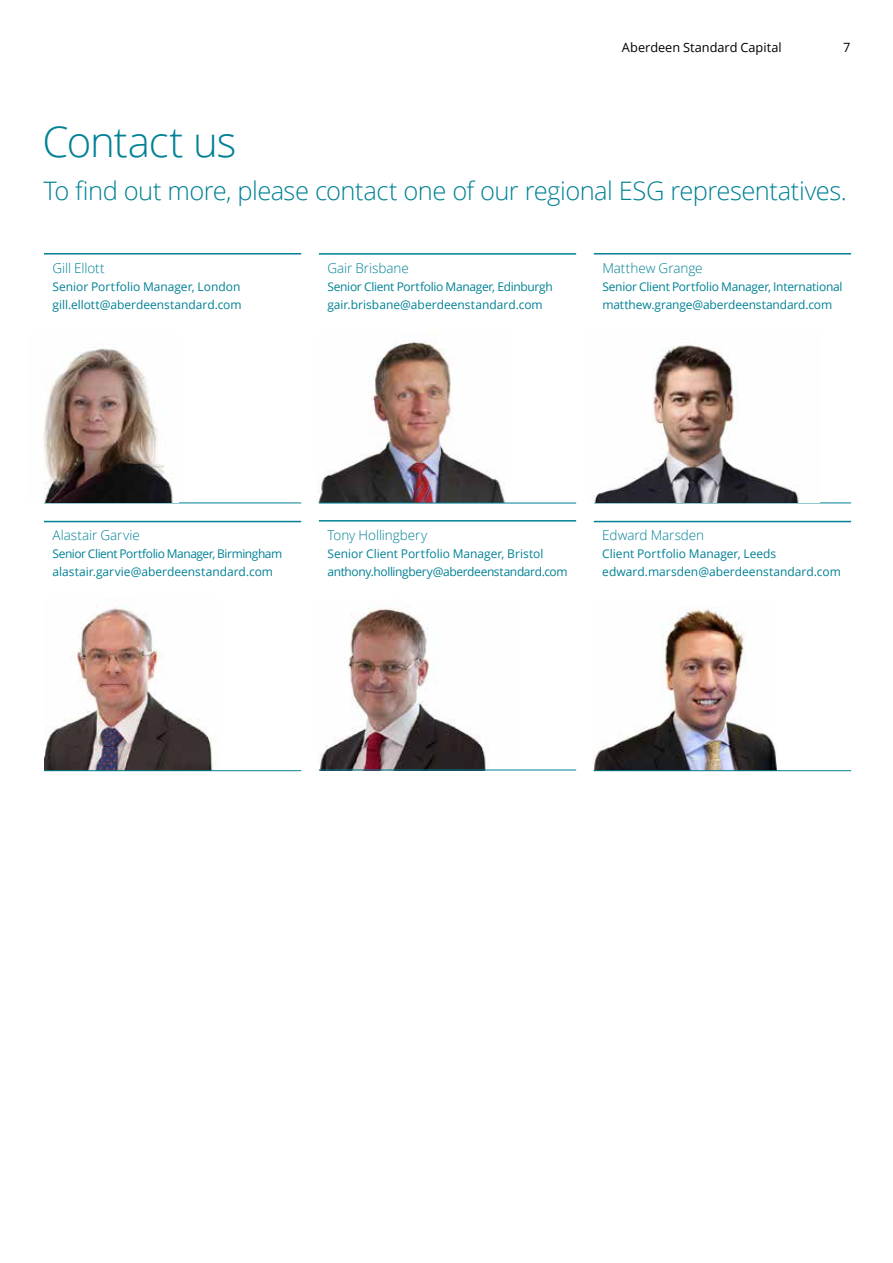
<style>
.page{position:relative;width:893px;height:1263px;background:#fff}
.page>*{position:absolute;margin:0;border:0;box-sizing:border-box;transform-origin:0 0}
.t1{font:300 42px "Open Sans";letter-spacing:-.025em;color:#008195}
.t2{font:300 25.5px "Open Sans";letter-spacing:-.02em;color:#008195}
.t3{font:300 13.5px "Open Sans";letter-spacing:-.005em;color:#008195}
.t4{font:12.75px "Open Sans";color:#000}
.t5{font:12px/18px "Open Sans";letter-spacing:-.005em;color:#008195}
</style>
<div class="page">
<img style="left:318px;top:608px;width:199px;height:162px">
<img style="left:44px;top:607px;width:170px;height:163px">
<img style="left:593px;top:607px;width:184px;height:163px">
<img style="left:318px;top:331px;width:191px;height:172px">
<hr style="left:44px;top:253px;width:257px;height:1px;background:#008195">
<hr style="left:44px;top:503px;width:257px;height:1px;background:#008195">
<hr style="left:44px;top:521px;width:257px;height:1px;background:#008195">
<hr style="left:44px;top:770px;width:257px;height:1px;background:#008195">
<hr style="left:319px;top:253px;width:257px;height:2px;background:#008195">
<hr style="left:319px;top:503px;width:257px;height:1px;background:#008195">
<hr style="left:319px;top:520px;width:257px;height:2px;background:#008195">
<hr style="left:319px;top:770px;width:257px;height:1px;background:#008195">
<hr style="left:594px;top:253px;width:257px;height:1px;background:#008195">
<hr style="left:594px;top:503px;width:257px;height:1px;background:#008195">
<hr style="left:594px;top:521px;width:257px;height:1px;background:#008195">
<hr style="left:594px;top:770px;width:257px;height:1px;background:#008195">
<img style="left:592px;top:345px;width:207px;height:158px">
<img style="left:43px;top:347px;width:130px;height:155px">
<h1 class="t1" style="left:43px;top:113px;width:195px">Contact us</h1>
<p class="t4" style="left:622px;top:39px;width:161px">Aberdeen Standard Capital</p>
<p class="t4" style="left:843px;top:39px;width:9px">7</p>
<h2 class="t2" style="left:43px;top:173px;width:805px">To find out more, please contact one of our regional ESG representatives.</h2>
<p class="t3" style="left:52px;top:258px;width:54px">Gill Ellott</p>
<p class="t5" style="left:52px;top:277px;width:191px">Senior Portfolio Manager, London gill.ellott@aberdeenstandard.com</p>
<p class="t3" style="left:327px;top:259px;width:83px">Gair Brisbane</p>
<p class="t5" style="left:327px;top:277px;width:227px">Senior Client Portfolio Manager, Edinburgh gair.brisbane@aberdeenstandard.com</p>
<p class="t3" style="left:602px;top:258px;width:102px">Matthew Grange</p>
<p class="t5" style="left:602px;top:277px;width:242px">Senior Client Portfolio Manager, International matthew.grange@aberdeenstandard.com</p>
<p class="t3" style="left:52px;top:526px;width:89px">Alastair Garvie</p>
<p class="t5" style="left:52px;top:545px;width:231px">Senior Client Portfolio Manager, Birmingham alastair.garvie@aberdeenstandard.com</p>
<p class="t3" style="left:327px;top:525px;width:101px">Tony Hollingbery</p>
<p class="t5" style="left:327px;top:544px;width:242px">Senior Client Portfolio Manager, Bristol anthony.hollingbery@aberdeenstandard.com</p>
<p class="t3" style="left:602px;top:526px;width:103px">Edward Marsden</p>
<p class="t5" style="left:602px;top:545px;width:240px">Client Portfolio Manager, Leeds edward.marsden@aberdeenstandard.com</p>
</div>
